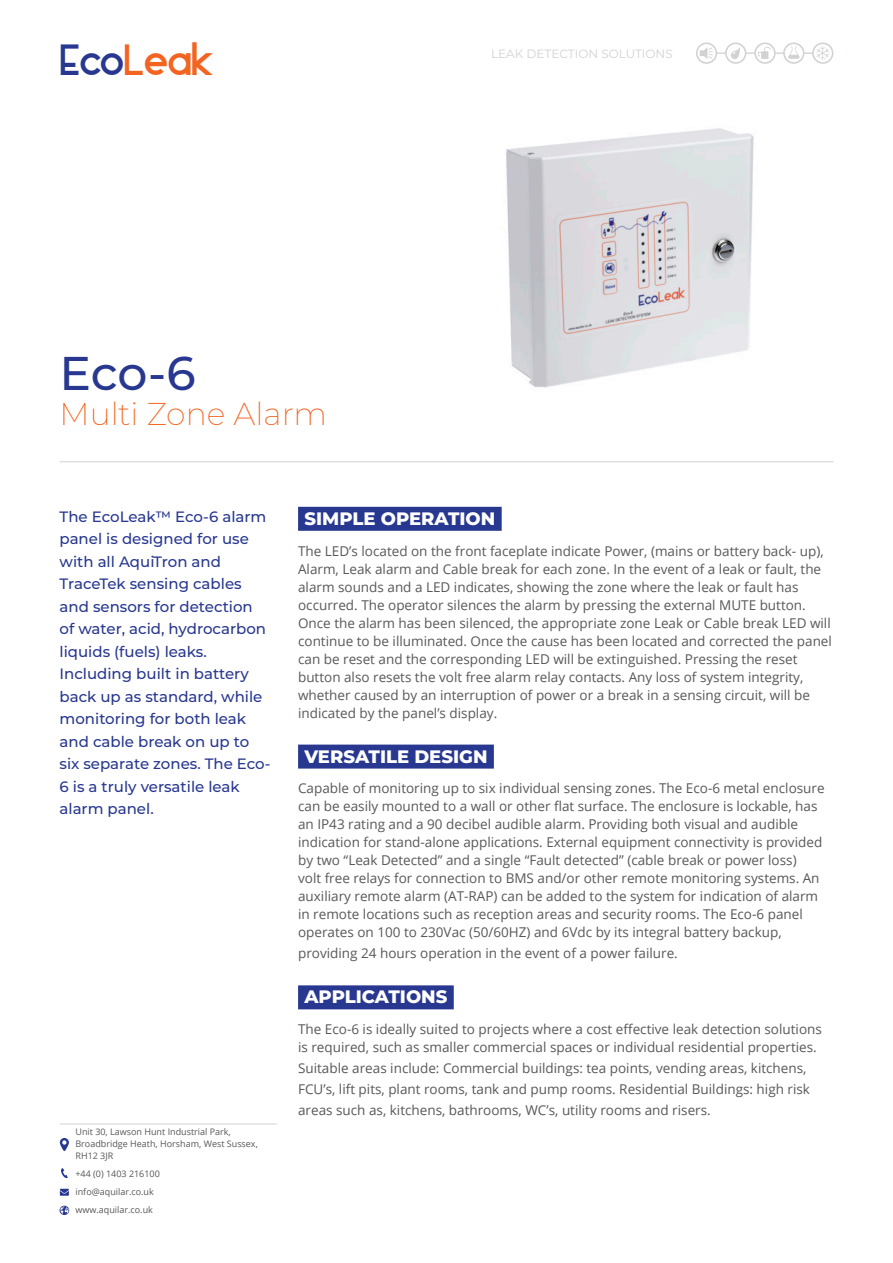
<style>
.page{position:relative;width:893px;height:1263px;background:#fff}
.page>*{position:absolute;margin:0;border:0;box-sizing:border-box;transform-origin:0 0}
.t1{font:500 47.25px "Montserrat";color:#283890}
.t2{font:38.25px "Star Avenue";color:#f36421}
.t3{font:200 31.5px "Montserrat";color:#f36421}
.Title_with_blue_background{font:800 18px "Montserrat";color:#fff}
.Sub_titles{font:500 15px/22.5px "Montserrat";color:#283890}
.Body{font:13.5px/18px "Open Sans";color:#57585a}
.Sub_Titles_Mon{font:12px "Montserrat";color:#d1d2d4}
.t4{font:9px/12px "Open Sans";color:#57585a}
.s1{font-family:"Alpaca Scarlett Demo";color:#283890}
.s2{color:#283890}
.s3{font-family:"Alpaca Scarlett Demo"}
</style>
<div class="page">
<div style="left:298px;top:507px;width:204px;height:24px;background:#283890"></div>
<div style="left:298px;top:744px;width:196px;height:24px;background:#283890"></div>
<div style="left:298px;top:985px;width:156px;height:24px;background:#283890"></div>
<hr style="left:60px;top:461px;width:773px;height:1px;background:#d1d2d4">
<svg style="left:696px;top:43px;width:137px;height:21px"></svg>
<svg style="left:60px;top:1138px;width:9px;height:13px"></svg>
<svg style="left:61px;top:1168px;width:7px;height:10px"></svg>
<svg style="left:60px;top:1189px;width:9px;height:7px"></svg>
<svg style="left:60px;top:1206px;width:9px;height:9px"></svg>
<hr style="left:60px;top:1123px;width:217px;height:1px;background:#d1d2d4">
<img style="left:506px;top:128px;width:248px;height:260px">
<p class="t2" style="left:60px;top:38px;width:155px"><span class="s1">E</span><span class="s2">co</span><span class="s3">L</span>eak</p>
<p class="t1" style="left:60px;top:340px;width:138px">Eco-6</p>
<p class="t3" style="left:60px;top:393px;width:269px">Multi Zone Alarm</p>
<p class="Sub_Titles_Mon" style="left:491px;top:45px;width:183px">LEAK DETECTION SOLUTIONS</p>
<p class="Sub_titles" style="left:60px;top:505px;width:213px">The EcoLeak™ Eco-6 alarm panel is designed for use with all AquiTron and<br>TraceTek sensing cables and sensors for detection of water, acid, hydrocarbon liquids (fuels) leaks.<br>Including built in battery back up as standard, while monitoring for both leak and cable break on up to six separate zones. The Eco-<br>6 is a truly versatile leak alarm panel.</p>
<p class="t4" style="left:75px;top:1126px;width:157px">Unit 30, Lawson Hunt Industrial Park,</p>
<p class="t4" style="left:75px;top:1138px;width:184px">Broadbridge Heath, Horsham, West Sussex,<br>RH12 3JR</p>
<p class="t4" style="left:75px;top:1168px;width:86px">+44 (0) 1403 216100</p>
<p class="t4" style="left:75px;top:1186px;width:80px">info@aquilar.co.uk</p>
<p class="t4" style="left:75px;top:1204px;width:79px">www.aquilar.co.uk</p>
<p class="Title_with_blue_background" style="left:304px;top:505px;width:192px">SIMPLE OPERATION</p>
<p class="Body" style="left:298px;top:541px;width:535px">The LED’s located on the front faceplate indicate Power, (mains or battery back- up), Alarm, Leak alarm and Cable break for each zone. In the event of a leak or fault, the alarm sounds and a LED indicates, showing the zone where the leak or fault has occurred. The operator silences the alarm by pressing the external MUTE button.<br>Once the alarm has been silenced, the appropriate zone Leak or Cable break LED will continue to be illuminated. Once the cause has been located and corrected the panel can be reset and the corresponding LED will be extinguished. Pressing the reset button also resets the volt free alarm relay contacts. Any loss of system integrity, whether caused by an interruption of power or a break in a sensing circuit, will be</p>
<p class="Body" style="left:298px;top:703px;width:201px">indicated by the panel’s display.</p>
<p class="Title_with_blue_background" style="left:304px;top:743px;width:185px">VERSATILE DESIGN</p>
<p class="Body" style="left:298px;top:779px;width:528px">Capable of monitoring up to six individual sensing zones. The Eco-6 metal enclosure can be easily mounted to a wall or other flat surface. The enclosure is lockable, has an IP43 rating and a 90 decibel audible alarm. Providing both visual and audible indication for stand-alone applications. External equipment connectivity is provided by two “Leak Detected” and a single “Fault detected” (cable break or power loss)<br>volt free relays for connection to BMS and/or other remote monitoring systems. An auxiliary remote alarm (AT-RAP) can be added to the system for indication of alarm in remote locations such as reception areas and security rooms. The Eco-6 panel operates on 100 to 230Vac (50/60HZ) and 6Vdc by its integral battery backup,</p>
<p class="Body" style="left:298px;top:944px;width:381px">providing 24 hours operation in the event of a power failure.</p>
<p class="Title_with_blue_background" style="left:304px;top:984px;width:144px">APPLICATIONS</p>
<p class="Body" style="left:298px;top:1020px;width:525px">The Eco-6 is ideally suited to projects where a cost effective leak detection solutions is required, such as smaller commercial spaces or individual residential properties.</p>
<p class="Body" style="left:298px;top:1057px;width:513px;line-height:21px">Suitable areas include: Commercial buildings: tea points, vending areas, kitchens,<br>FCU’s, lift pits, plant rooms, tank and pump rooms. Residential Buildings: high risk areas such as, kitchens, bathrooms, WC’s, utility rooms and risers.</p>
</div>
